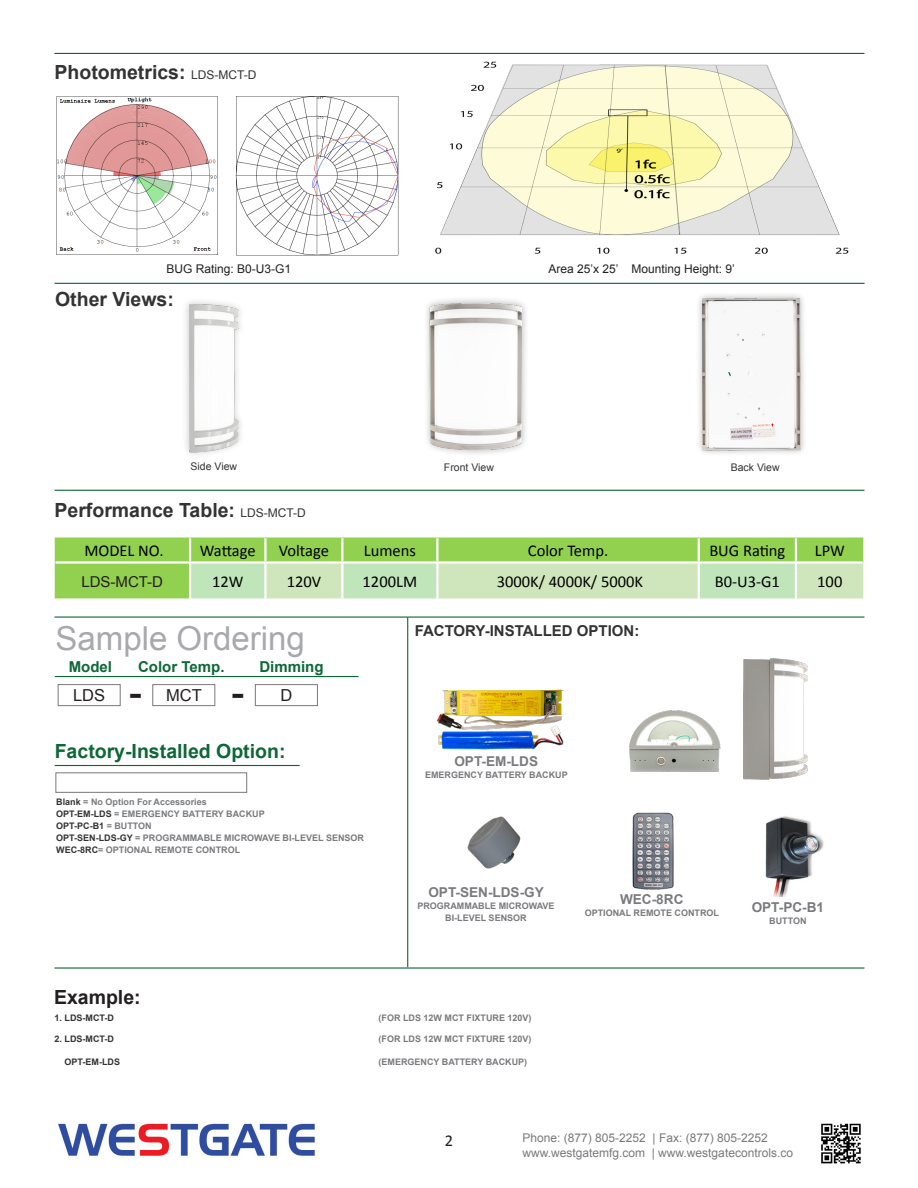
<style>
.page{position:relative;width:918px;height:1188px;background:#fff}
.page>*{position:absolute;margin:0;border:0;box-sizing:border-box;transform-origin:0 0}
.t1{font:33px "Arial";color:#a8a9ad}
.t2{font:700 28.5px "Verdana";color:#231f20}
.t3{font:700 19.5px "Arial";color:#333}
.t4{font:700 19.5px "Arial";color:#0d6736}
.t5{font:700 19.5px "Arial";color:#231f20}
.t6{font:16.5px "Calibri";color:#000}
.t7{font:16.5px "Arial";color:#231f20}
.t8{font:16.5px "Calibri";color:#231f20}
.t9{font:700 15px "Arial";color:#333}
.t10{font:700 15px "Arial";color:#0d6736}
.t11{font:15px "Arial";color:#231f20}
.t12{font:700 13.65px "Arial";color:#7a7b7e}
.t13{font:12px "Arial";color:#787a7d}
.t14{font:12px "Arial";color:#231f20}
.t15{font:10.5px "Arial";color:#333}
.t16{font:700 9px "Arial";color:#7a7b7e}
.t17{font:700 9px "Arial";color:#7b7b7e}
.t18{font:700 9px "Arial";color:#323332}
.t19{font:700 9px "Arial";color:#333}
.s1{font-weight:400;font-size:12px}
.s2{color:#323332}
.s3{color:#7a7b7e}
</style>
<div class="page">
<hr style="left:55px;top:490px;width:810px;height:1px;background:#0d6736">
<hr style="left:55px;top:53px;width:810px;height:1px;background:#0d6736">
<hr style="left:55px;top:283px;width:810px;height:1px;background:#0d6736">
<hr style="left:55px;top:616px;width:810px;height:2px;background:#0d6736">
<hr style="left:55px;top:967px;width:810px;height:2px;background:#0d6736">
<hr style="left:407px;top:617px;width:1px;height:350px;background:#0d6736">
<img style="left:435px;top:61px;width:414px;height:193px">
<div style="left:695px;top:292px;width:112px;height:165px;background:#231f20;opacity:.35"></div>
<img style="left:702px;top:298px;width:98px;height:156px">
<div style="left:423px;top:296px;width:107px;height:162px;background:#231f20;opacity:.35"></div>
<img style="left:430px;top:303px;width:92px;height:147px">
<div style="left:58px;top:684px;width:63px;height:22px;border:1px solid #787a7d"></div>
<div style="left:152px;top:684px;width:63px;height:22px;border:1px solid #787a7d"></div>
<div style="left:255px;top:684px;width:63px;height:22px;border:1px solid #787a7d"></div>
<hr style="left:55px;top:676px;width:304px;height:1px;background:#0d6736">
<img style="left:236px;top:96px;width:163px;height:160px">
<img style="left:56px;top:96px;width:162px;height:159px">
<div style="left:55px;top:772px;width:192px;height:21px;background:#fff;border:1px solid #787a7d"></div>
<hr style="left:55px;top:765px;width:245px;height:1px;background:#0d6736">
<img style="left:58px;top:1123px;width:257px;height:34px">
<img style="left:821px;top:1123px;width:40px;height:41px">
<div style="left:55px;top:538px;width:808px;height:60px;background:#92d050"></div>
<svg style="left:191px;top:564px;width:672px;height:34px;background:#c9e5bb"></svg>
<hr style="left:189px;top:538px;width:2px;height:23px;background:#fff">
<hr style="left:264px;top:538px;width:3px;height:23px;background:#fff">
<hr style="left:341px;top:538px;width:2px;height:23px;background:#fff">
<hr style="left:436px;top:538px;width:3px;height:23px;background:#fff">
<hr style="left:698px;top:538px;width:2px;height:23px;background:#fff">
<hr style="left:795px;top:538px;width:2px;height:23px;background:#fff">
<hr style="left:189px;top:564px;width:2px;height:34px;background:#fff">
<hr style="left:264px;top:564px;width:3px;height:34px;background:#fff">
<hr style="left:341px;top:564px;width:2px;height:34px;background:#fff">
<hr style="left:436px;top:564px;width:3px;height:34px;background:#fff">
<hr style="left:698px;top:564px;width:2px;height:34px;background:#fff">
<hr style="left:795px;top:564px;width:2px;height:34px;background:#fff">
<hr style="left:56px;top:561px;width:134px;height:3px;background:#fff">
<hr style="left:190px;top:561px;width:75px;height:3px;background:#fff">
<hr style="left:265px;top:561px;width:77px;height:3px;background:#fff">
<hr style="left:342px;top:561px;width:95px;height:3px;background:#fff">
<hr style="left:437px;top:561px;width:262px;height:3px;background:#fff">
<hr style="left:699px;top:561px;width:97px;height:3px;background:#fff">
<hr style="left:796px;top:561px;width:67px;height:3px;background:#fff">
<div style="left:181px;top:297px;width:65px;height:162px;background:#231f20;opacity:.25"></div>
<img style="left:189px;top:303px;width:50px;height:150px">
<img style="left:467px;top:816px;width:54px;height:53px">
<img style="left:765px;top:816px;width:59px;height:80px">
<img style="left:632px;top:812px;width:42px;height:78px">
<img style="left:743px;top:659px;width:65px;height:120px">
<img style="left:629px;top:711px;width:92px;height:61px">
<img style="left:436px;top:689px;width:128px;height:60px">
<p class="t3" style="left:55px;top:60px;width:203px">Photometrics: <span class="s1">LDS-MCT-D</span></p>
<p class="t14" style="left:167px;top:261px;width:126px">BUG Rating: B0-U3-G1</p>
<p class="t14" style="left:548px;top:261px;width:188px">Area 25’x 25’ Mounting Height: 9’</p>
<p class="t3" style="left:55px;top:286px;width:120px">Other Views:</p>
<p class="t15" style="left:191px;top:460px;width:48px">Side View</p>
<p class="t15" style="left:444px;top:460px;width:51px">Front View</p>
<p class="t3" style="left:55px;top:497px;width:253px">Performance Table: <span class="s1">LDS-MCT-D</span></p>
<p class="t15" style="left:731px;top:460px;width:50px">Back View</p>
<p class="t6" style="left:84px;top:540px;width:81px">MODEL NO.</p>
<p class="t6" style="left:200px;top:540px;width:57px">Wattage</p>
<p class="t6" style="left:279px;top:540px;width:52px">Voltage</p>
<p class="t6" style="left:364px;top:540px;width:54px">Lumens</p>
<p class="t6" style="left:528px;top:540px;width:82px">Color Temp.</p>
<p class="t6" style="left:709px;top:540px;width:78px">BUG Rating</p>
<p class="t6" style="left:815px;top:540px;width:32px">LPW</p>
<p class="t11" style="left:81px;top:571px;width:83px">LDS-MCT-D</p>
<p class="t6" style="left:212px;top:571px;width:33px">12W</p>
<p class="t6" style="left:287px;top:571px;width:36px">120V</p>
<p class="t6" style="left:363px;top:571px;width:56px">1200LM</p>
<p class="t6" style="left:497px;top:571px;width:148px">3000K/ 4000K/ 5000K</p>
<p class="t6" style="left:715px;top:571px;width:67px">B0-U3-G1</p>
<p class="t6" style="left:817px;top:571px;width:27px">100</p>
<p class="t9" style="left:415px;top:621px;width:226px">FACTORY-INSTALLED OPTION:</p>
<p class="t1" style="left:56px;top:616px;width:251px">Sample Ordering</p>
<p class="t2" style="left:129px;top:676px;width:15px">-</p>
<p class="t2" style="left:231px;top:676px;width:15px">-</p>
<p class="t10" style="left:138px;top:656px;width:88px">Color Temp.</p>
<p class="t10" style="left:259px;top:656px;width:66px">Dimming</p>
<p class="t10" style="left:69px;top:656px;width:45px">Model</p>
<p class="t7" style="left:73px;top:685px;width:34px">LDS</p>
<p class="t7" style="left:166px;top:685px;width:37px">MCT</p>
<p class="t7" style="left:280px;top:685px;width:13px">D</p>
<p class="t4" style="left:55px;top:738px;width:232px">Factory-Installed Option:</p>
<p class="t16" style="left:56px;top:796px;width:152px"><span class="s2">Blank</span> = No Option For Accessories</p>
<p class="t16" style="left:56px;top:808px;width:210px"><span class="s2">OPT-EM-LDS</span> = EMERGENCY BATTERY BACKUP</p>
<p class="t18" style="left:56px;top:820px;width:97px">OPT-PC-B1 <span class="s3">= BUTTON</span></p>
<p class="t16" style="left:56px;top:832px;width:309px"><span class="s2">OPT-SEN-LDS-GY</span> = PROGRAMMABLE MICROWAVE BI-LEVEL SENSOR</p>
<p class="t16" style="left:56px;top:844px;width:186px"><span class="s2">WEC-8RC</span>= OPTIONAL REMOTE CONTROL</p>
<p class="t12" style="left:454px;top:752px;width:85px">OPT-EM-LDS</p>
<p class="t16" style="left:425px;top:769px;width:144px">EMERGENCY BATTERY BACKUP</p>
<p class="t12" style="left:428px;top:883px;width:117px">OPT-SEN-LDS-GY</p>
<p class="t16" style="left:417px;top:899px;width:139px">PROGRAMMABLE MICROWAVE</p>
<p class="t16" style="left:445px;top:911px;width:83px">BI-LEVEL SENSOR</p>
<p class="t12" style="left:620px;top:890px;width:65px">WEC-8RC</p>
<p class="t16" style="left:585px;top:907px;width:136px">OPTIONAL REMOTE CONTROL</p>
<p class="t5" style="left:54px;top:985px;width:88px">Example:</p>
<p class="t19" style="left:55px;top:1012px;width:61px">1. LDS-MCT-D</p>
<p class="t17" style="left:379px;top:1012px;width:155px">(FOR LDS 12W MCT FIXTURE 120V)</p>
<p class="t19" style="left:55px;top:1033px;width:61px">2. LDS-MCT-D</p>
<p class="t17" style="left:379px;top:1033px;width:155px">(FOR LDS 12W MCT FIXTURE 120V)</p>
<p class="t18" style="left:65px;top:1056px;width:57px">OPT-EM-LDS</p>
<p class="t16" style="left:379px;top:1056px;width:150px">(EMERGENCY BATTERY BACKUP)</p>
<p class="t12" style="left:752px;top:898px;width:74px">OPT-PC-B1</p>
<p class="t16" style="left:769px;top:915px;width:39px">BUTTON</p>
<p class="t8" style="left:445px;top:1130px;width:10px">2</p>
<p class="t13" style="left:522px;top:1130px;width:247px">Phone: (877) 805-2252 | Fax: (877) 805-2252</p>
<p class="t13" style="left:522px;top:1145px;width:272px">www.westgatemfg.com | www.westgatecontrols.co</p>
</div>
